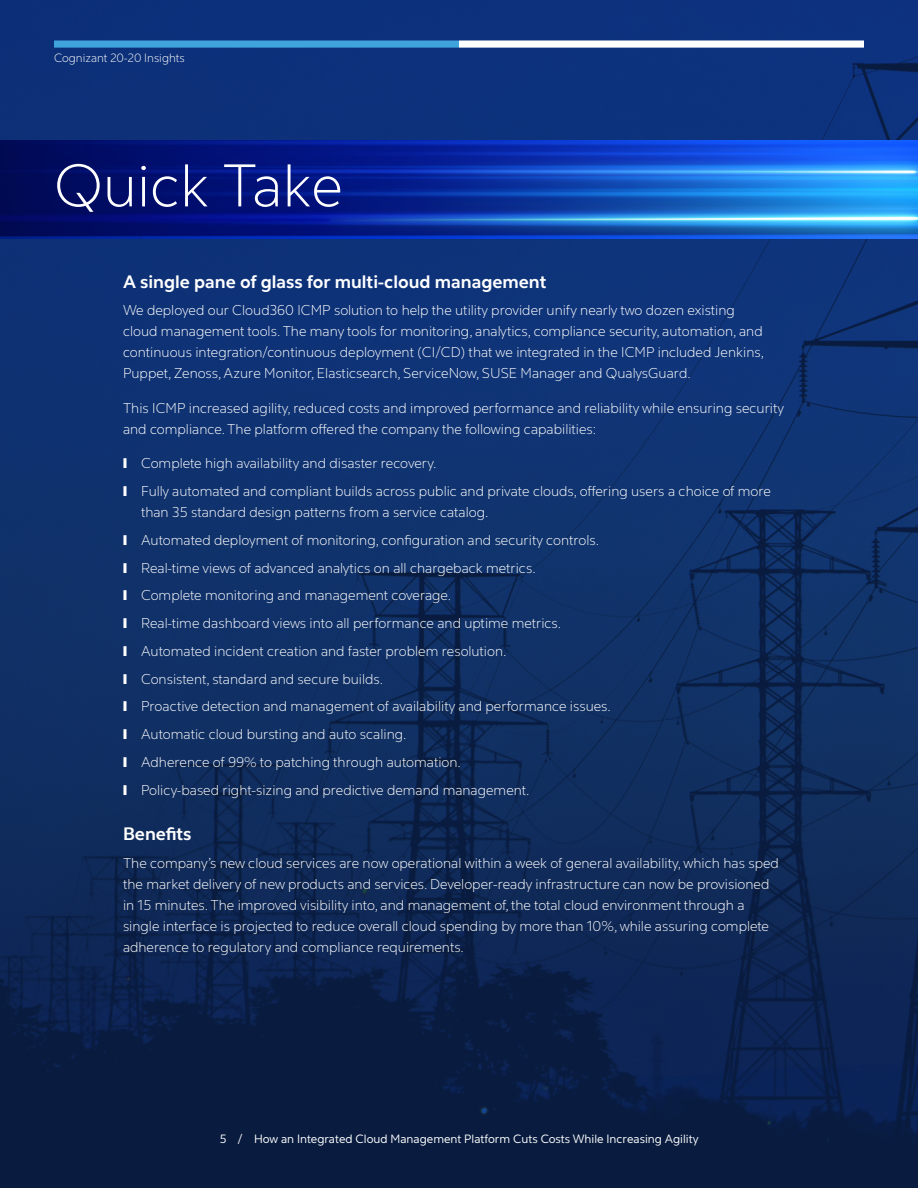
<style>
.page{position:relative;width:918px;height:1188px;background:#fff}
.page>*{position:absolute;margin:0;border:0;box-sizing:border-box;transform-origin:0 0}
.t1{font:300 60px "Cognizant Sans";color:#fff}
.Heading_2_-_12_14{font:700 18px "Cognizant Sans";color:#fff}
.Body_9_5_14{font:300 14.25px/21px "Cognizant Sans";color:#fff}
.t2{font:12px "Cognizant Sans";color:#fff}
.t3{font:300 12px "Cognizant Sans";color:#fff}
</style>
<div class="page">
<img style="left:0;top:0;width:918px;height:1188px">
<img style="left:0;top:141px;width:918px;height:97px">
<div style="left:459px;top:40px;width:405px;height:8px;background:#fff"></div>
<div style="left:54px;top:40px;width:405px;height:8px;background:#40a3db"></div>
<p class="t3" style="left:54px;top:51px;width:132px">Cognizant 20-20 Insights</p>
<h1 class="t1" style="left:54px;top:151px;width:290px">Quick Take</h1>
<p class="Heading_2_-_12_14" style="left:123px;top:270px;width:425px">A single pane of glass for multi-cloud management</p>
<p class="Body_9_5_14" style="left:123px;top:300px;width:643px">We deployed our Cloud360 ICMP solution to help the utility provider unify nearly two dozen existing cloud management tools. The many tools for monitoring, analytics, compliance security, automation, and continuous integration/continuous deployment (CI/CD) that we integrated in the ICMP included Jenkins, Puppet, Zenoss, Azure Monitor, Elasticsearch, ServiceNow, SUSE Manager and QualysGuard.</p>
<p class="Body_9_5_14" style="left:123px;top:398px;width:663px">This ICMP increased agility, reduced costs and improved performance and reliability while ensuring security and compliance. The platform offered the company the following capabilities:</p>
<p class="Body_9_5_14" style="left:123px;top:453px;width:315px">❙ Complete high availability and disaster recovery.</p>
<p class="Body_9_5_14" style="left:141px;top:481px;width:631px;text-indent:-18px">❙ Fully automated and compliant builds across public and private clouds, offering users a choice of more than 35 standard design patterns from a service catalog.</p>
<p class="Body_9_5_14" style="left:123px;top:530px;width:478px">❙ Automated deployment of monitoring, configuration and security controls.</p>
<p class="Body_9_5_14" style="left:123px;top:557px;width:414px">❙ Real-time views of advanced analytics on all chargeback metrics.</p>
<p class="Body_9_5_14" style="left:123px;top:585px;width:330px">❙ Complete monitoring and management coverage.</p>
<p class="Body_9_5_14" style="left:123px;top:613px;width:440px">❙ Real-time dashboard views into all performance and uptime metrics.</p>
<p class="Body_9_5_14" style="left:123px;top:641px;width:385px">❙ Automated incident creation and faster problem resolution.</p>
<p class="Body_9_5_14" style="left:123px;top:668px;width:262px">❙ Consistent, standard and secure builds.</p>
<p class="Body_9_5_14" style="left:123px;top:696px;width:489px">❙ Proactive detection and management of availability and performance issues.</p>
<p class="Body_9_5_14" style="left:123px;top:724px;width:285px">❙ Automatic cloud bursting and auto scaling.</p>
<p class="Body_9_5_14" style="left:123px;top:752px;width:340px">❙ Adherence of 99% to patching through automation.</p>
<p class="Body_9_5_14" style="left:123px;top:779px;width:408px">❙ Policy-based right-sizing and predictive demand management.</p>
<p class="Heading_2_-_12_14" style="left:123px;top:822px;width:70px">Benefits</p>
<p class="Body_9_5_14" style="left:123px;top:853px;width:657px">The company’s new cloud services are now operational within a week of general availability, which has sped the market delivery of new products and services. Developer-ready infrastructure can now be provisioned in 15 minutes. The improved visibility into, and management of, the total cloud environment through a single interface is projected to reduce overall cloud spending by more than 10%, while assuring complete adherence to regulatory and compliance requirements.</p>
<p class="t2" style="left:220px;top:1132px;width:480px">5 / How an Integrated Cloud Management Platform Cuts Costs While Increasing Agility</p>
</div>
